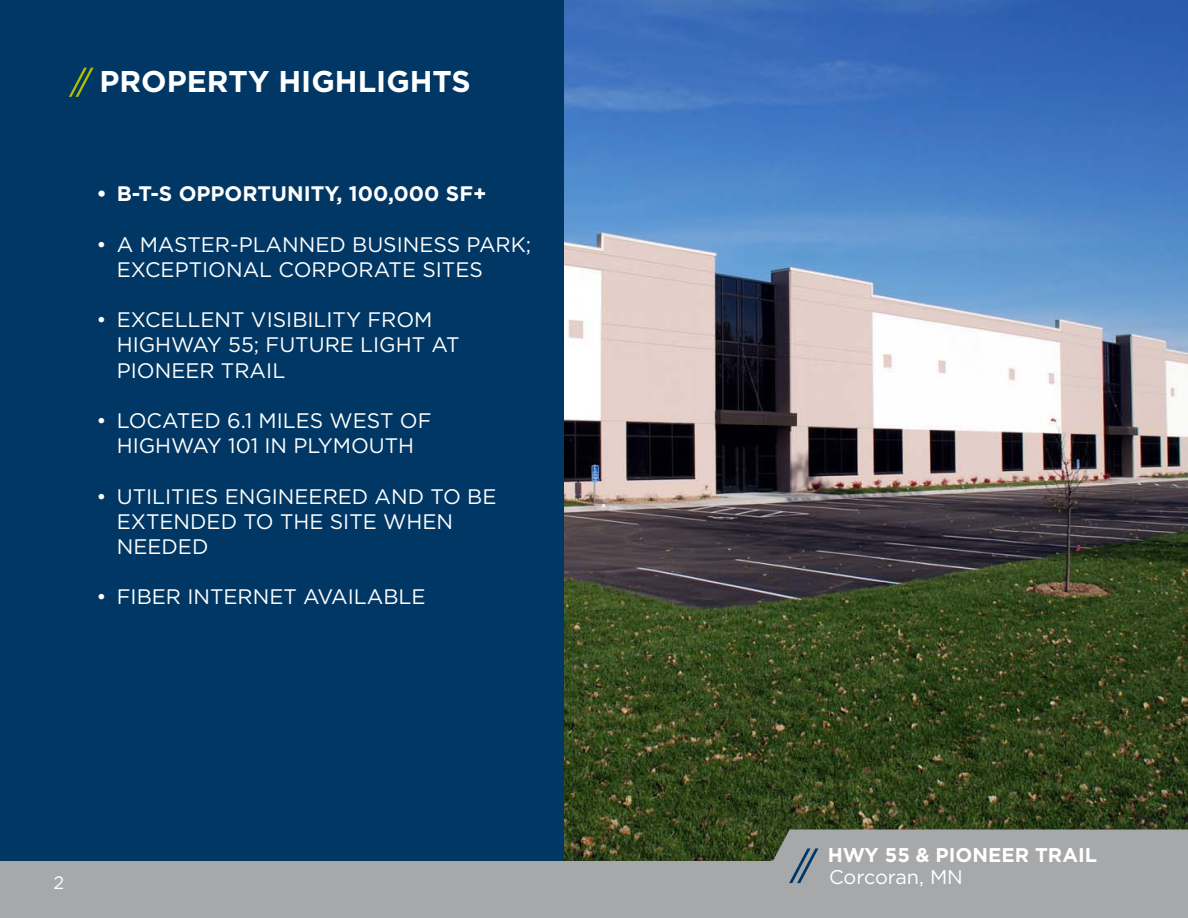
<style>
.page{position:relative;width:1188px;height:918px;background:#fff}
.page>*{position:absolute;margin:0;border:0;box-sizing:border-box;transform-origin:0 0}
.t1{font:700 30px "Gotham";color:#fff}
.t2{font:21px/25.2px "Gotham";color:#fff}
.t3{font:700 21px "Gotham";color:#fff}
.t4{font:700 19.8px "Gotham";color:#fff}
.t5{font:19.8px "Gotham";letter-spacing:-.005em;color:#fff}
.t6{font:18px "Gotham";color:#fff}
</style>
<div class="page">
<img style="left:564px;top:0;width:624px;height:861px">
<div style="left:0;top:0;width:564px;height:918px;background:#003764"></div>
<svg style="left:69px;top:68px;width:25px;height:29px"></svg>
<div style="left:0;top:861px;width:699px;height:57px;background:#a7a8aa"></div>
<div style="left:699px;top:830px;width:489px;height:88px;background:#a7a8aa"></div>
<h1 class="t1" style="left:100px;top:61px;width:373px">PROPERTY HIGHLIGHTS</h1>
<p class="t3" style="left:97px;top:180px;width:392px">• B-T-S OPPORTUNITY, 100,000 SF+</p>
<p class="t2" style="left:117px;top:231px;width:416px;text-indent:-20px">• A MASTER-PLANNED BUSINESS PARK;<br>EXCEPTIONAL CORPORATE SITES</p>
<p class="t2" style="left:117px;top:307px;width:344px;text-indent:-20px">• EXCELLENT VISIBILITY FROM<br>HIGHWAY 55; FUTURE LIGHT AT<br>PIONEER TRAIL</p>
<p class="t2" style="left:97px;top:408px;width:337px;text-align:center">• LOCATED 6.1 MILES WEST OF<br>HIGHWAY 101 IN PLYMOUTH</p>
<p class="t2" style="left:117px;top:483px;width:381px;text-indent:-20px">• UTILITIES ENGINEERED AND TO BE<br>EXTENDED TO THE SITE WHEN<br>NEEDED</p>
<p class="t2" style="left:97px;top:584px;width:331px">• FIBER INTERNET AVAILABLE</p>
<p class="t6" style="left:54px;top:871px;width:12px">2</p>
<p class="t4" style="left:828px;top:842px;width:271px">HWY 55 &amp; PIONEER TRAIL</p>
<p class="t5" style="left:829px;top:864px;width:135px">Corcoran, MN</p>
</div>
